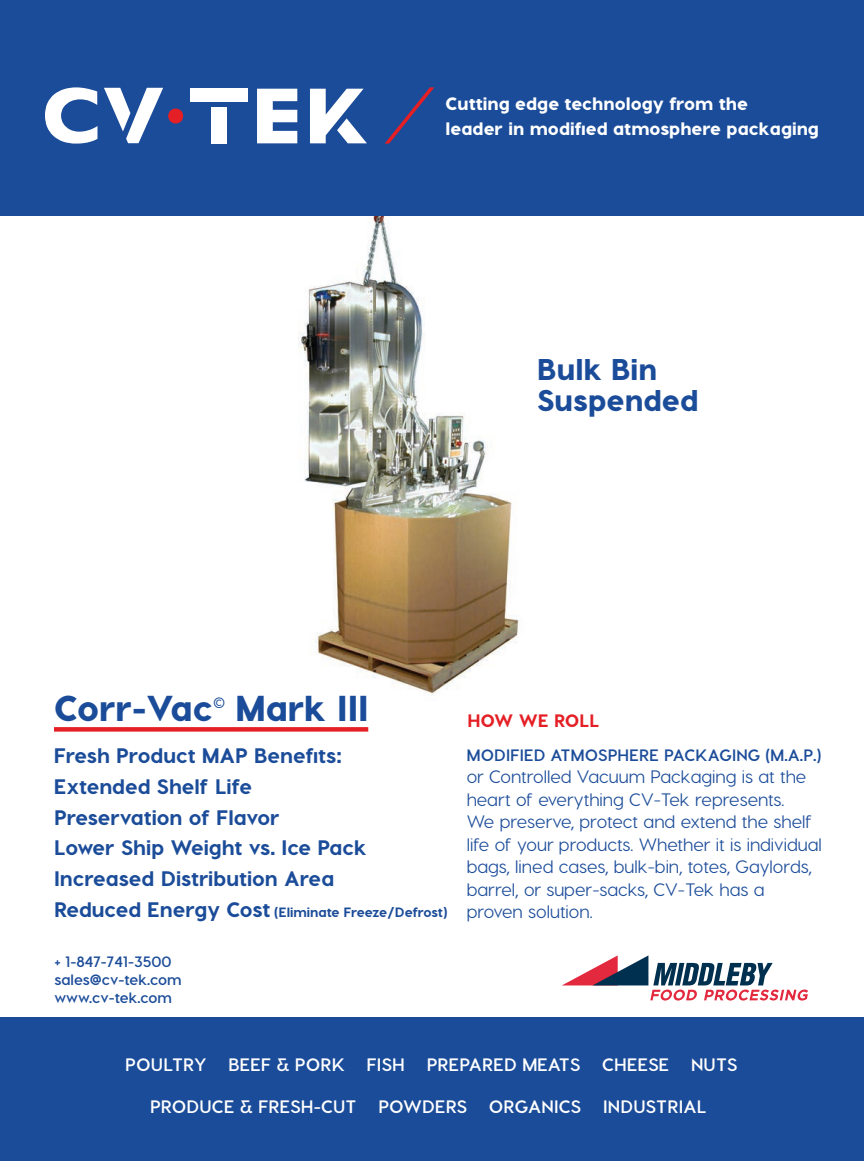
<style>
.page{position:relative;width:864px;height:1161px;background:#fff}
.page>*{position:absolute;margin:0;border:0;box-sizing:border-box;transform-origin:0 0}
.t1{font:800 36px "Visby CF";color:#1b4c99}
.t2{font:800 30px/31.5px "Visby CF";color:#1b4c99}
.t3{font:800 21px/30.8px "Visby CF";color:#1b4c99}
.t4{font:500 18px/22.5px "Visby CF";color:#1b4c99}
.t5{font:700 18px "Visby CF";letter-spacing:.01em;color:#fff}
.t6{font:800 18px/25.5px "Visby CF";color:#fff}
.t7{font:800 18px "Visby CF";color:#e41f25}
.t8{font:700 16.5px "Visby CF";letter-spacing:.01em;color:#1b4c99}
.t9{font:700 15px/18px "Visby CF";color:#1b4c99}
.t10{font:500 15px "Visby CF";color:#1b4c99}
.t11{font:800 13.5px "Visby CF";letter-spacing:-.005em;color:#1b4c99}
.s1{font-size:21px}
</style>
<div class="page">
<div style="left:0;top:1018px;width:864px;height:143px;background:#1b4c99"></div>
<img style="left:298px;top:216px;width:221px;height:479px">
<div style="left:0;top:0;width:864px;height:216px;background:#1b4c99"></div>
<div style="left:190px;top:88px;width:57px;height:14px;background:#fff"></div>
<svg style="left:104px;top:88px;width:79px;height:55px"></svg>
<svg style="left:310px;top:89px;width:57px;height:54px"></svg>
<svg style="left:257px;top:89px;width:40px;height:54px"></svg>
<div style="left:211px;top:107px;width:15px;height:36px;background:#fff"></div>
<svg style="left:45px;top:87px;width:52px;height:57px"></svg>
<svg style="left:562px;top:955px;width:246px;height:46px"></svg>
<svg style="left:385px;top:87px;width:49px;height:57px"></svg>
<div style="left:54px;top:727px;width:314px;height:5px;background:#e41f25"></div>
<p class="t6" style="left:446px;top:90px;width:375px">Cutting edge technology from the<br>leader in modified atmosphere packaging</p>
<h2 class="t2" style="left:537px;top:353px;width:163px">Bulk Bin<br>Suspended</h2>
<h1 class="t1" style="left:54px;top:685px;width:161px">Corr-Vac</h1>
<p class="t10" style="left:213px;top:693px;width:14px">©</p>
<h1 class="t1" style="left:236px;top:685px;width:134px">Mark III</h1>
<p class="t3" style="left:54px;top:740px;width:314px">Fresh Product MAP Benefits:<br>Extended Shelf Life<br>Preservation of Flavor<br>Lower Ship Weight vs. Ice Pack<br>Increased Distribution Area</p>
<p class="t11" style="left:54px;top:904px;width:395px"><span class="s1">Reduced Energy Cost</span> (Eliminate Freeze/Defrost)</p>
<p class="t9" style="left:54px;top:953px;width:129px">+ 1-847-741-3500 sales@cv-tek.com www.cv-tek.com</p>
<p class="t7" style="left:467px;top:709px;width:133px">HOW WE ROLL</p>
<p class="t8" style="left:467px;top:745px;width:356px">MODIFIED ATMOSPHERE PACKAGING (M.A.P.)</p>
<p class="t4" style="left:467px;top:766px;width:357px">or Controlled Vacuum Packaging is at the heart of everything CV-Tek represents.<br>We preserve, protect and extend the shelf life of your products. Whether it is individual bags, lined cases, bulk-bin, totes, Gaylords, barrel, or super-sacks, CV-Tek has a proven solution.</p>
<p class="t5" style="left:125px;top:1053px;width:614px">POULTRY BEEF &amp; PORK FISH PREPARED MEATS CHEESE NUTS</p>
<p class="t5" style="left:150px;top:1096px;width:558px">PRODUCE &amp; FRESH-CUT POWDERS ORGANICS INDUSTRIAL</p>
</div>
